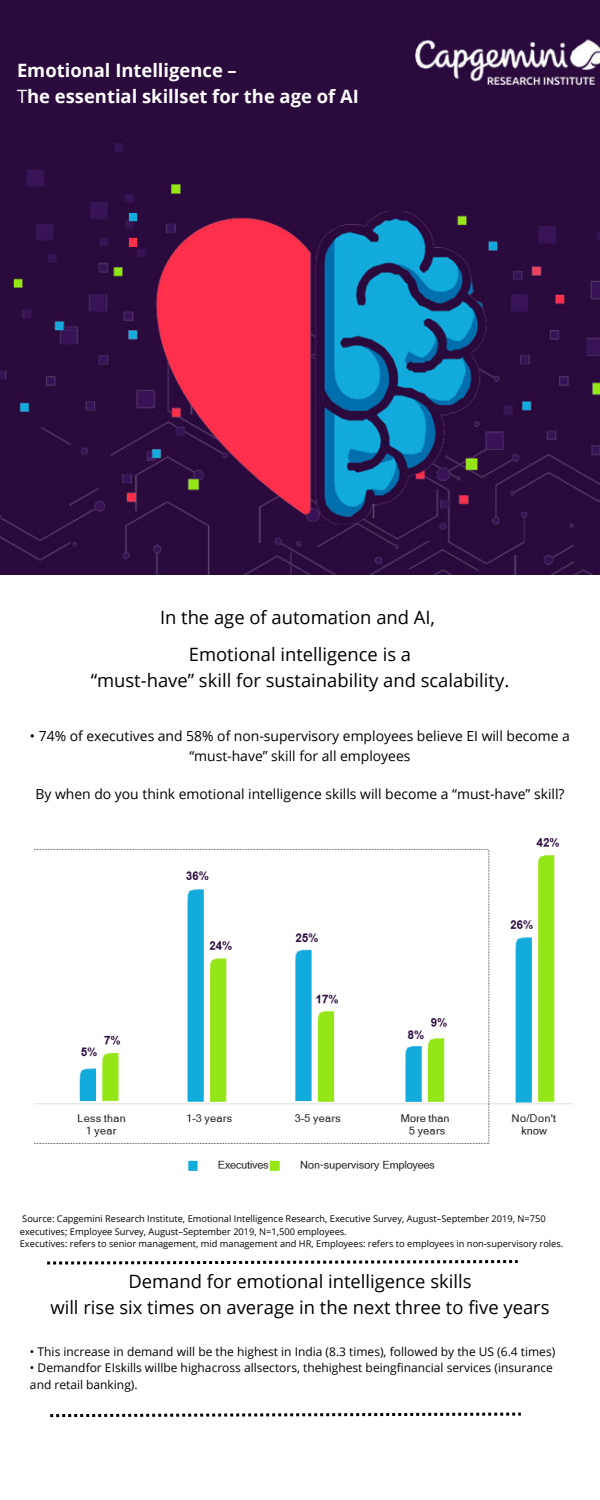
<style>
.page{position:relative;width:600px;height:1500px;background:#fff}
.page>*{position:absolute;margin:0;border:0;box-sizing:border-box;transform-origin:0 0}
.t1{font:18.4px/37px "Open Sans";color:#000;text-align:center}
.t2{font:700 18.4px/25.3px "Open Sans";color:#fff}
.t3{font:13.9px/19.3px "Open Sans";color:#000;text-align:center}
.t4{font:12px/16.5px "Open Sans";color:#000}
.t5{font:9.3px/12.4px "Open Sans";color:#000}
.s1{font-weight:400}
</style>
<div class="page">
<img style="left:0;top:0;width:600px;height:574px">
<img style="left:35px;top:838px;width:538px;height:333px">
<svg style="left:47px;top:1260px;width:471px;height:5px"></svg>
<svg style="left:50px;top:1413px;width:471px;height:4px"></svg>
<h1 class="t2" style="left:17px;top:58px;width:343px">Emotional Intelligence –<br><span class="s1">T</span>he essential skillset for the age of AI</h1>
<h1 class="t1" style="left:160px;top:599px;width:277px">In the age of automation and AI,<br>Emotional intelligence is a</h1>
<h1 class="t1" style="left:91px;top:661px;width:420px">“must-have” skill for sustainability and scalability.</h1>
<h2 class="t3" style="left:30px;top:726px;width:542px">• 74% of executives and 58% of non-supervisory employees believe EI will become a “must-have” skill for all employees</h2>
<h2 class="t3" style="left:35px;top:784px;width:531px">By when do you think emotional intelligence skills will become a “must-have” skill?</h2>
<p class="t5" style="left:20px;top:1212px;width:545px">Source: Capgemini Research Institute, Emotional Intelligence Research, Executive Survey, August–September 2019, N=750 executives; Employee Survey, August–September 2019, N=1,500 employees.<br>Executives: refers to senior management, mid management and HR, Employees: refers to employees in non-supervisory roles.</p>
<h1 class="t1" style="left:50px;top:1268px;width:501px;line-height:25.5px">Demand for emotional intelligence skills<br>will rise six times on average in the next three to five years</h1>
<p class="t4" style="left:30px;top:1343px;width:527px">• This increase in demand will be the highest in India (8.3 times), followed by the US (6.4 times)</p>
<p class="t4" style="left:30px;top:1359px;width:524px">• Demandfor EIskills willbe highacross allsectors, thehighest beingfinancial services (insurance and retail banking).</p>
</div>
